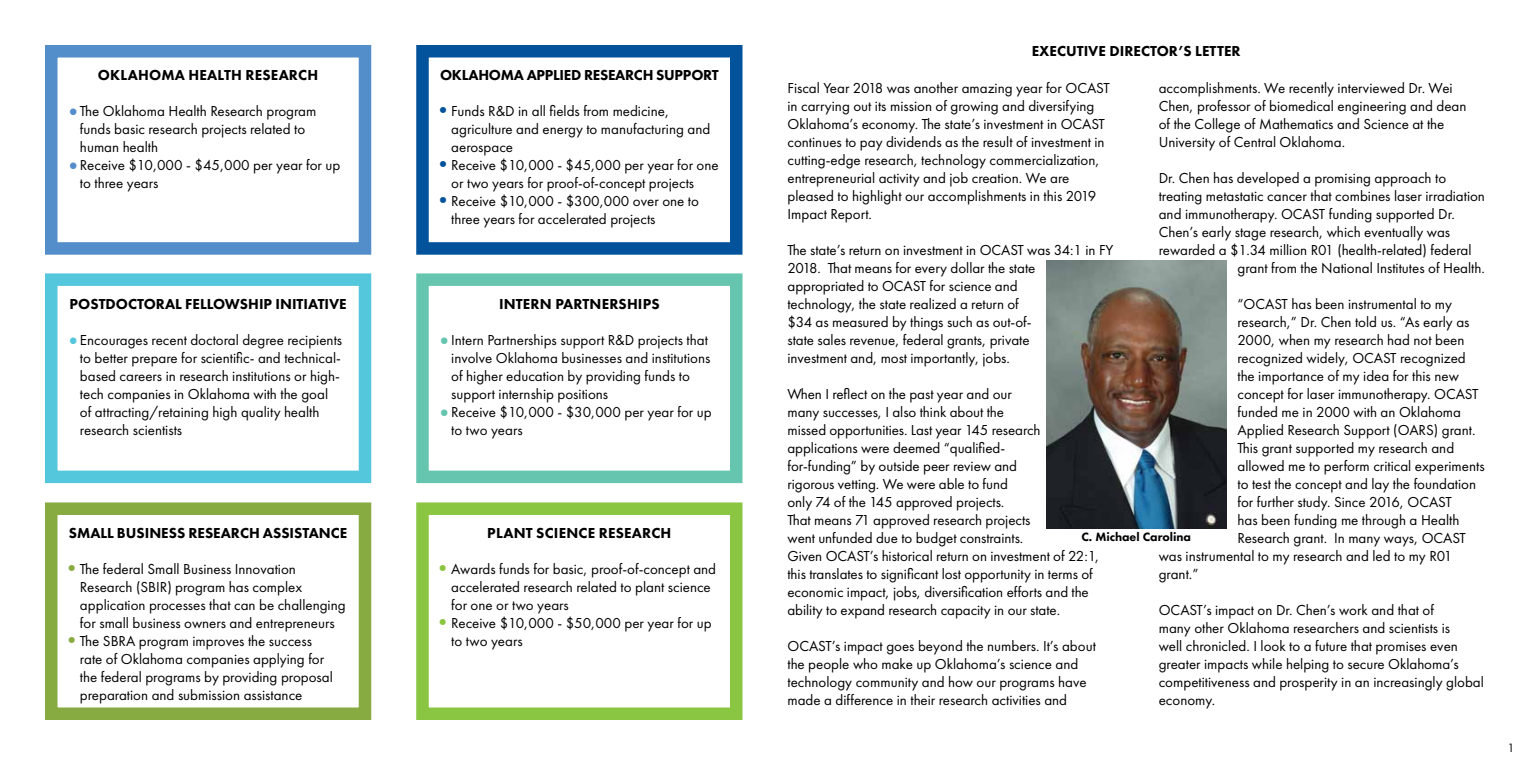
<style>
.page{position:relative;width:1530px;height:765px;background:#fff}
.page>*{position:absolute;margin:0;border:0;box-sizing:border-box;transform-origin:0 0}
.t1{font:15px/18px "Futura PT";color:#000}
.t2{font:800 15px "Futura PT";color:#000}
.t3{font:800 15px "Futura PT";letter-spacing:-.02em;color:#000}
.t4{font:800 12.5px "Futura PT";color:#000}
.t5{font:12.5px "Futura PT";color:#000}
.s1{font-family:"Verdana";font-weight:700;color:#538dca}
.s2{font-family:"Verdana";font-weight:700;color:#54c7dd}
.s3{font-family:"Hobo Std";color:#87aa41}
.s4{font-family:"Hobo Std";color:#02539b}
.s5{font-family:"Verdana";font-weight:700;color:#66c5af}
.s6{font-family:"Hobo Std";color:#8ac642}
</style>
<div class="page">
<div style="left:416px;top:502px;width:326px;height:218px;border:12px solid #8ac642"></div>
<div style="left:45px;top:502px;width:326px;height:218px;border:12px solid #87aa41"></div>
<div style="left:416px;top:273px;width:326px;height:210px;border:12px solid #66c5af"></div>
<div style="left:45px;top:273px;width:326px;height:210px;border:12px solid #54c7dd"></div>
<div style="left:416px;top:45px;width:326px;height:210px;border:12px solid #02539b"></div>
<div style="left:45px;top:45px;width:326px;height:210px;border:12px solid #538dca"></div>
<img style="left:1046px;top:261px;width:180px;height:268px">
<p class="t2" style="left:98px;top:66px;width:222px">OKLAHOMA HEALTH RESEARCH</p>
<p class="t1" style="left:80px;top:102px;width:238px;text-indent:-11px"><span class="s1">●</span>The Oklahoma Health Research program funds basic research projects related to human health</p>
<p class="t1" style="left:80px;top:156px;width:262px;text-indent:-11px"><span class="s1">●</span>Receive $10,000 - $45,000 per year for up to three years</p>
<p class="t2" style="left:69px;top:294px;width:279px">POSTDOCTORAL FELLOWSHIP INITIATIVE</p>
<p class="t1" style="left:80px;top:331px;width:264px;text-indent:-11px"><span class="s2">●</span>Encourages recent doctoral degree recipients to better prepare for scientific- and technical&shy;based careers in research institutions or high&shy;tech companies in Oklahoma with the goal of attracting/retaining high quality health research scientists</p>
<p class="t2" style="left:69px;top:523px;width:280px">SMALL BUSINESS RESEARCH ASSISTANCE</p>
<p class="t1" style="left:80px;top:560px;width:267px;text-indent:-11px"><span class="s3">•</span> The federal Small Business Innovation Research (SBIR) program has complex application processes that can be challenging for small business owners and entrepreneurs</p>
<p class="t1" style="left:80px;top:632px;width:254px;text-indent:-11px"><span class="s3">•</span> The SBRA program improves the success rate of Oklahoma companies applying for the federal programs by providing proposal preparation and submission assistance</p>
<p class="t3" style="left:440px;top:66px;width:280px">OKLAHOMA APPLIED RESEARCH SUPPORT</p>
<p class="t1" style="left:451px;top:102px;width:261px;text-indent:-11px"><span class="s4">•</span> Funds R&amp;D in all fields from medicine, agriculture and energy to manufacturing and aerospace</p>
<p class="t1" style="left:451px;top:156px;width:269px;text-indent:-11px"><span class="s4">•</span> Receive $10,000 - $45,000 per year for one or two years for proof-of-concept projects</p>
<p class="t1" style="left:451px;top:192px;width:249px;text-indent:-11px"><span class="s4">•</span> Receive $10,000 - $300,000 over one to three years for accelerated projects</p>
<p class="t2" style="left:499px;top:294px;width:162px">INTERN PARTNERSHIPS</p>
<p class="t1" style="left:451px;top:331px;width:261px;text-indent:-11px"><span class="s5">●</span>Intern Partnerships support R&amp;D projects that involve Oklahoma businesses and institutions of higher education by providing funds to support internship positions</p>
<p class="t1" style="left:451px;top:403px;width:262px;text-indent:-11px"><span class="s5">●</span>Receive $10,000 - $30,000 per year for up to two years</p>
<p class="t2" style="left:487px;top:523px;width:186px">PLANT SCIENCE RESEARCH</p>
<p class="t1" style="left:451px;top:560px;width:266px;text-indent:-11px"><span class="s6">•</span> Awards funds for basic, proof-of-concept and accelerated research related to plant science for one or two years</p>
<p class="t1" style="left:451px;top:614px;width:262px;text-indent:-11px"><span class="s6">•</span> Receive $10,000 - $50,000 per year for up to two years</p>
<p class="t2" style="left:1032px;top:42px;width:210px">EXECUTIVE DIRECTOR’S LETTER</p>
<p class="t1" style="left:788px;top:79px;width:324px">Fiscal Year 2018 was another amazing year for OCAST in carrying out its mission of growing and diversifying Oklahoma’s economy. The state’s investment in OCAST continues to pay dividends as the result of investment in cutting-edge research, technology commercialization, entrepreneurial activity and job creation. We are pleased to highlight our accomplishments in this 2019<br>Impact Report.</p>
<p class="t1" style="left:788px;top:241px;width:327px">The state’s return on investment in OCAST was 34:1 in FY 2018. That means for every dollar the state appropriated to OCAST for science and<br>technology, the state realized a return of<br>$34 as measured by things such as out-of-<br>state sales revenue, federal grants, private<br>investment and, most importantly, jobs.</p>
<p class="t1" style="left:788px;top:385px;width:313px">When I reflect on the past year and our<br>many successes, I also think about the<br>missed opportunities. Last year 145 research applications were deemed “qualified-<br>for-funding” by outside peer review and<br>rigorous vetting. We were able to fund<br>only 74 of the 145 approved projects.<br>That means 71 approved research projects<br>went unfunded due to budget constraints.<br>Given OCAST’s historical return on investment of 22:1, this translates to significant lost opportunity in terms of economic impact, jobs, diversification efforts and the ability to expand research capacity in our state.</p>
<p class="t1" style="left:788px;top:637px;width:310px">OCAST’s impact goes beyond the numbers. It’s about the people who make up Oklahoma’s science and technology community and how our programs have made a difference in their research activities and</p>
<p class="t1" style="left:1159px;top:79px;width:309px">accomplishments. We recently interviewed Dr. Wei Chen, professor of biomedical engineering and dean of the College of Mathematics and Science at the University of Central Oklahoma.</p>
<p class="t1" style="left:1159px;top:169px;width:289px">Dr. Chen has developed a promising approach to</p>
<p class="t1" style="left:1159px;top:187px;width:328px">treating metastatic cancer that combines laser irradiation</p>
<p class="t1" style="left:1159px;top:205px;width:298px">and immunotherapy. OCAST funding supported Dr.</p>
<p class="t1" style="left:1159px;top:223px;width:293px">Chen’s early stage research, which eventually was</p>
<p class="t1" style="left:1159px;top:241px;width:314px">rewarded a $1.34 million R01 (health-related) federal</p>
<p class="t1" style="left:1238px;top:259px;width:249px">grant from the National Institutes of Health.</p>
<p class="t1" style="left:1238px;top:295px;width:216px">“OCAST has been instrumental to my</p>
<p class="t1" style="left:1238px;top:313px;width:234px">research,” Dr. Chen told us. “As early as</p>
<p class="t1" style="left:1238px;top:331px;width:229px">2000, when my research had not been</p>
<p class="t1" style="left:1238px;top:349px;width:230px">recognized widely, OCAST recognized</p>
<p class="t1" style="left:1238px;top:367px;width:223px">the importance of my idea for this new</p>
<p class="t1" style="left:1238px;top:385px;width:242px">concept for laser immunotherapy. OCAST</p>
<p class="t1" style="left:1238px;top:403px;width:225px">funded me in 2000 with an Oklahoma</p>
<p class="t1" style="left:1238px;top:421px;width:239px">Applied Research Support (OARS) grant.</p>
<p class="t1" style="left:1238px;top:439px;width:218px">This grant supported my research and</p>
<p class="t1" style="left:1238px;top:457px;width:249px">allowed me to perform critical experiments</p>
<p class="t1" style="left:1238px;top:475px;width:240px">to test the concept and lay the foundation</p>
<p class="t1" style="left:1238px;top:493px;width:216px">for further study. Since 2016, OCAST</p>
<p class="t1" style="left:1238px;top:511px;width:223px">has been funding me through a Health</p>
<p class="t1" style="left:1238px;top:529px;width:230px">Research grant. In many ways, OCAST</p>
<p class="t1" style="left:1159px;top:547px;width:295px">was instrumental to my research and led to my R01</p>
<p class="t1" style="left:1159px;top:565px;width:41px">grant.”</p>
<p class="t1" style="left:1159px;top:601px;width:327px">OCAST’s impact on Dr. Chen’s work and that of<br>many other Oklahoma researchers and scientists is<br>well chronicled. I look to a future that promises even greater impacts while helping to secure Oklahoma’s competitiveness and prosperity in an increasingly global economy.</p>
<p class="t4" style="left:1081px;top:529px;width:111px">C. Michael Carolina</p>
<p class="t5" style="left:1508px;top:740px;width:9px">1</p>
</div>
